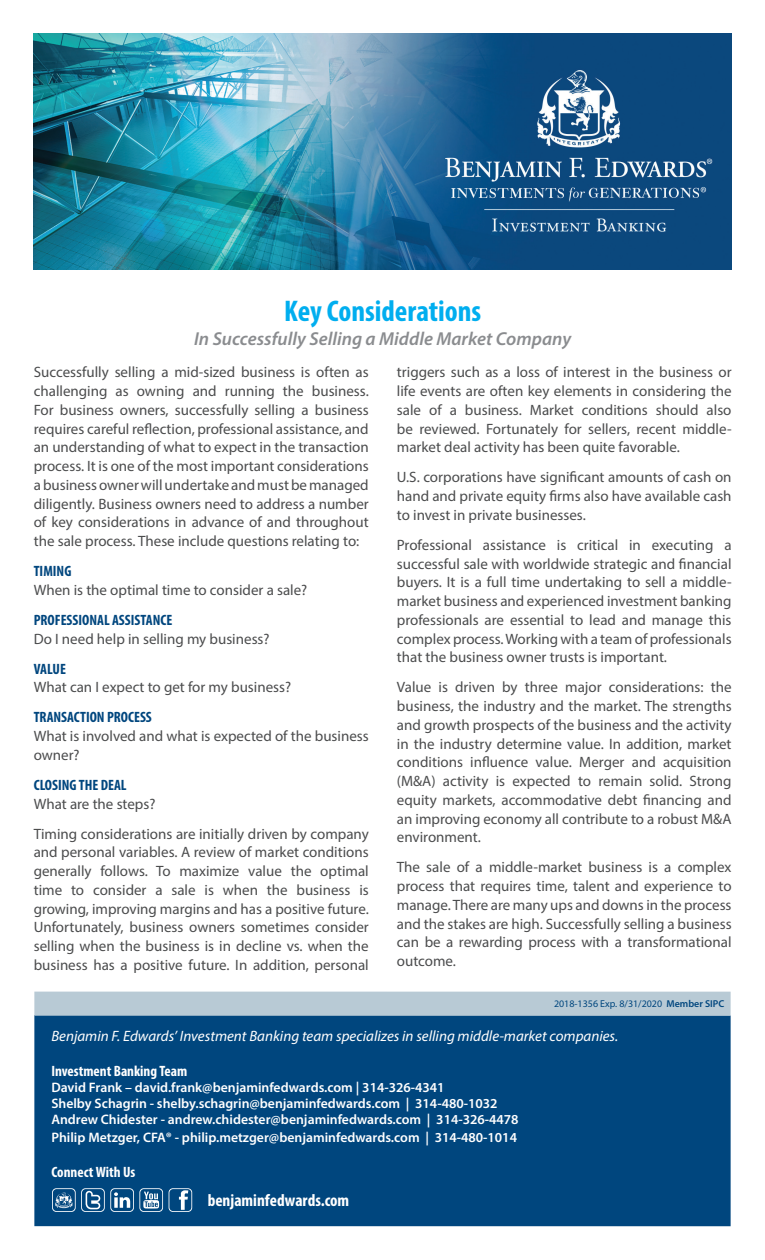
<style>
.page{position:relative;width:765px;height:1260px;background:#fff}
.page>*{position:absolute;margin:0;border:0;box-sizing:border-box;transform-origin:0 0}
.t1{font:700 condensed 30px "Myriad Pro";color:#00aeef}
.t2{font:italic 600 18.75px "Myriad Pro";color:#8a8c8f}
.t3{font:700 condensed 17.12px "Myriad Pro";color:#fff}
.t4{font:15px/18.8px "Myriad Pro";color:#4b4c4d;text-align:justify}
.t5{font:italic 15px "Myriad Pro";color:#fff}
.t6{font:700 condensed 15px "Myriad Pro";color:#00467e}
.t7{font:700 condensed 15px "Myriad Pro";color:#fff}
.t8{font:600 13.75px/16.2px "Myriad Pro";color:#fff}
.t9{font:10px "Myriad Pro";color:#00467e}
.s1{font-weight:600}
</style>
<div class="page">
<img style="left:34px;top:34px;width:697px;height:236px">
<div style="left:34px;top:1016px;width:697px;height:210px;background:#00467e"></div>
<div style="left:34px;top:992px;width:697px;height:24px;background:#b8cad5"></div>
<svg style="left:52px;top:1188px;width:111px;height:24px;background:#487aa2"></svg>
<svg style="left:169px;top:1188px;width:23px;height:24px"></svg>
<h1 class="t1" style="left:284px;top:292px;width:198px">Key Considerations</h1>
<p class="t2" style="left:194px;top:326px;width:379px">In Successfully Selling a Middle Market Company</p>
<p class="t4" style="left:34px;top:363px;width:337px">Successfully selling a mid-sized business is often as challenging as owning and running the business.<br>For business owners, successfully selling a business requires careful reflection, professional assistance, and an understanding of what to expect in the transaction process. It is one of the most important considerations a business owner will undertake and must be managed diligently. Business owners need to address a number of key considerations in advance of and throughout the sale process. These include questions relating to:</p>
<p class="t6" style="left:34px;top:562px;width:39px">TIMING</p>
<p class="t4" style="left:34px;top:580px;width:275px">When is the optimal time to consider a sale?</p>
<p class="t6" style="left:34px;top:611px;width:140px">PROFESSIONAL ASSISTANCE</p>
<p class="t4" style="left:34px;top:629px;width:237px">Do I need help in selling my business?</p>
<p class="t6" style="left:34px;top:659px;width:34px">VALUE</p>
<p class="t4" style="left:34px;top:678px;width:259px">What can I expect to get for my business?</p>
<p class="t6" style="left:34px;top:708px;width:120px">TRANSACTION PROCESS</p>
<p class="t4" style="left:34px;top:727px;width:337px">What is involved and what is expected of the business owner?</p>
<p class="t6" style="left:34px;top:776px;width:94px">CLOSING THE DEAL</p>
<p class="t4" style="left:34px;top:788px;width:337px;line-height:30px">What are the steps?<br>Timing considerations are initially driven by company</p>
<p class="t4" style="left:34px;top:843px;width:337px">and personal variables. A review of market conditions generally follows. To maximize value the optimal time to consider a sale is when the business is growing, improving margins and has a positive future.<br>Unfortunately, business owners sometimes consider selling when the business is in decline vs. when the business has a positive future. In addition, personal</p>
<p class="t4" style="left:397px;top:363px;width:336px">triggers such as a loss of interest in the business or life events are often key elements in considering the sale of a business. Market conditions should also be reviewed. Fortunately for sellers, recent middle&shy;market deal activity has been quite favorable.</p>
<p class="t4" style="left:397px;top:468px;width:336px">U.S. corporations have significant amounts of cash on hand and private equity firms also have available cash to invest in private businesses.</p>
<p class="t4" style="left:397px;top:535px;width:336px">Professional assistance is critical in executing a successful sale with worldwide strategic and financial buyers. It is a full time undertaking to sell a middle&shy;market business and experienced investment banking professionals are essential to lead and manage this complex process. Working with a team of professionals that the business owner trusts is important.</p>
<p class="t4" style="left:397px;top:678px;width:336px">Value is driven by three major considerations: the business, the industry and the market. The strengths and growth prospects of the business and the activity in the industry determine value. In addition, market conditions influence value. Merger and acquisition (M&amp;A) activity is expected to remain solid. Strong equity markets, accommodative debt financing and an improving economy all contribute to a robust M&amp;A environment.</p>
<p class="t4" style="left:397px;top:858px;width:336px">The sale of a middle-market business is a complex process that requires time, talent and experience to manage. There are many ups and downs in the process and the stakes are high. Successfully selling a business can be a rewarding process with a transformational outcome.</p>
<p class="t9" style="left:554px;top:997px;width:172px">2018-1356 Exp. 8/31/2020 <span class="s1">Member SIPC</span></p>
<p class="t5" style="left:51px;top:1026px;width:568px">Benjamin F. Edwards’ Investment Banking team specializes in selling middle-market companies.</p>
<p class="t7" style="left:51px;top:1061px;width:138px">Investment Banking Team</p>
<p class="t8" style="left:51px;top:1079px;width:469px">David Frank – david.frank@benjaminfedwards.com | 314-326-4341<br>Shelby Schagrin - shelby.schagrin@benjaminfedwards.com | 314-480-1032<br>Andrew Chidester - andrew.chidester@benjaminfedwards.com | 314-326-4478</p>
<p class="t8" style="left:51px;top:1129px;width:467px">Philip Metzger, CFA® - philip.metzger@benjaminfedwards.com | 314-480-1014</p>
<p class="t7" style="left:51px;top:1163px;width:85px">Connect With Us</p>
<p class="t3" style="left:208px;top:1190px;width:143px">benjaminfedwards.com</p>
</div>
